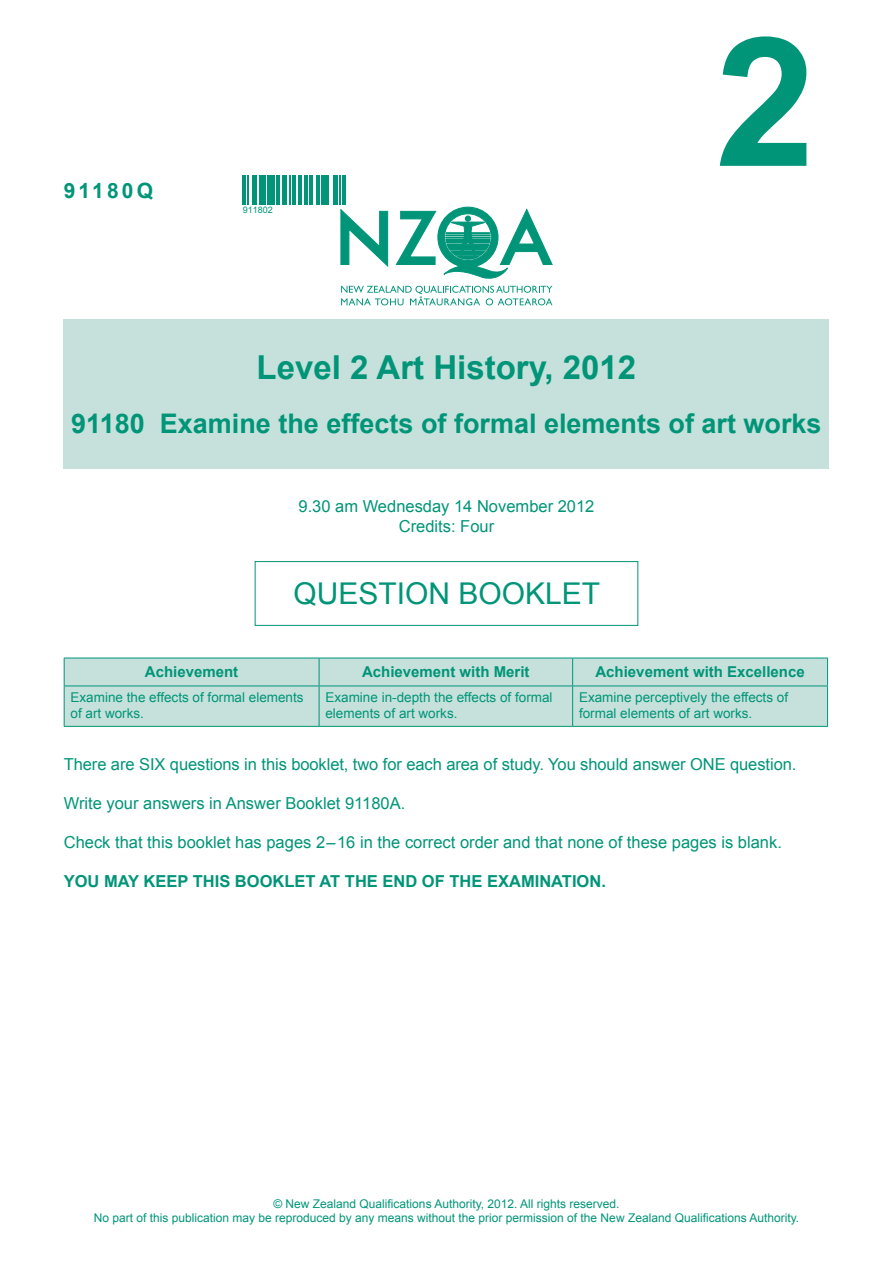
<style>
.page{position:relative;width:893px;height:1263px;background:#fff}
.page>*{position:absolute;margin:0;border:0;box-sizing:border-box;transform-origin:0 0}
.Level_ID__top_right{font:700 180px "Arial";color:#009578}
.t1{font:700 33px "Arial";color:#009578}
.t2{font:30px "Arial";color:#009578}
.t3{font:700 27px "Arial";color:#009578}
.Standard_number{font:700 21px "Arial";letter-spacing:.15em;color:#009578}
.Instructions{font:16.5px "Arial";color:#009578}
.Instructions-2{font:700 16.5px "Arial";color:#009578}
.Exam_date___Credits{font:16.5px/19.8px "Arial";color:#009578;text-align:center}
.Achievement_Critiera{font:700 15px "Arial";color:#009578}
.Achievement_criteria{font:13.5px/16.2px "Arial";color:#009578}
.Copyright_notice{font:12px "Arial";color:#009578}
.t4{font:9px "Arial";color:#009578}
</style>
<div class="page">
<hr style="left:243px;top:175px;width:3px;height:30px;background:#009578">
<hr style="left:247px;top:175px;width:2px;height:30px;background:#009578">
<hr style="left:252px;top:175px;width:4px;height:30px;background:#009578">
<div style="left:259px;top:175px;width:6px;height:30px;background:#009578"></div>
<hr style="left:267px;top:175px;width:3px;height:30px;background:#009578">
<hr style="left:272px;top:175px;width:3px;height:30px;background:#009578">
<hr style="left:276px;top:175px;width:3px;height:30px;background:#009578">
<div style="left:282px;top:175px;width:5px;height:30px;background:#009578"></div>
<hr style="left:290px;top:175px;width:1px;height:30px;background:#009578">
<hr style="left:293px;top:175px;width:3px;height:30px;background:#009578">
<hr style="left:299px;top:175px;width:3px;height:30px;background:#009578">
<hr style="left:305px;top:175px;width:3px;height:30px;background:#009578">
<hr style="left:309px;top:175px;width:3px;height:30px;background:#009578">
<hr style="left:317px;top:175px;width:3px;height:30px;background:#009578">
<hr style="left:321px;top:175px;width:3px;height:30px;background:#009578">
<hr style="left:326px;top:175px;width:3px;height:30px;background:#009578">
<hr style="left:334px;top:175px;width:4px;height:30px;background:#009578">
<hr style="left:340px;top:175px;width:1px;height:30px;background:#009578">
<hr style="left:343px;top:175px;width:3px;height:30px;background:#009578">
<svg style="left:341px;top:207px;width:212px;height:98px"></svg>
<div style="left:64px;top:319px;width:765px;height:150px;background:#c6e1db"></div>
<div style="left:255px;top:561px;width:383px;height:65px;border:1px solid #009578"></div>
<div style="left:65px;top:659px;width:762px;height:67px;background:#c6e1db"></div>
<hr style="left:64px;top:658px;width:255px;height:1px;background:#009578">
<svg style="left:64px;top:658px;width:1px;height:27px"></svg>
<hr style="left:319px;top:658px;width:254px;height:1px;background:#009578">
<svg style="left:319px;top:658px;width:1px;height:27px"></svg>
<hr style="left:573px;top:658px;width:255px;height:1px;background:#009578">
<svg style="left:572px;top:658px;width:1px;height:27px"></svg>
<svg style="left:827px;top:658px;width:1px;height:27px"></svg>
<hr style="left:64px;top:685px;width:255px;height:1px;background:#009578">
<hr style="left:64px;top:686px;width:1px;height:40px;background:#009578">
<hr style="left:319px;top:685px;width:254px;height:1px;background:#009578">
<hr style="left:319px;top:686px;width:1px;height:40px;background:#009578">
<hr style="left:573px;top:685px;width:255px;height:1px;background:#009578">
<hr style="left:572px;top:686px;width:1px;height:40px;background:#009578">
<hr style="left:827px;top:686px;width:1px;height:40px;background:#009578">
<hr style="left:64px;top:726px;width:255px;height:1px;background:#009578">
<hr style="left:319px;top:726px;width:254px;height:1px;background:#009578">
<hr style="left:573px;top:726px;width:255px;height:1px;background:#009578">
<p class="Standard_number" style="left:64px;top:177px;width:91px">91180Q</p>
<p class="t4" style="left:243px;top:204px;width:32px">911802</p>
<p class="Level_ID__top_right" style="left:715px;top:-17px;width:102px">2</p>
<p class="t1" style="left:257px;top:345px;width:381px">Level 2 Art History, 2012</p>
<p class="t3" style="left:71px;top:405px;width:752px">91180 Examine the effects of formal elements of art works</p>
<p class="Exam_date___Credits" style="left:298px;top:496px;width:297px">9.30 am Wednesday 14 November 2012<br>Credits: Four</p>
<p class="t2" style="left:293px;top:574px;width:308px">QUESTION BOOKLET</p>
<p class="Achievement_Critiera" style="left:145px;top:662px;width:95px">Achievement</p>
<p class="Achievement_Critiera" style="left:362px;top:662px;width:169px">Achievement with Merit</p>
<p class="Achievement_Critiera" style="left:595px;top:662px;width:211px">Achievement with Excellence</p>
<p class="Achievement_criteria" style="left:71px;top:689px;width:235px">Examine the effects of formal elements of art works.</p>
<p class="Achievement_criteria" style="left:325px;top:689px;width:229px">Examine in-depth the effects of formal elements of art works.</p>
<p class="Achievement_criteria" style="left:579px;top:689px;width:211px">Examine perceptively the effects of formal elements of art works.</p>
<p class="Instructions" style="left:64px;top:753px;width:734px">There are SIX questions in this booklet, two for each area of study. You should answer ONE question.</p>
<p class="Instructions" style="left:64px;top:792px;width:343px">Write your answers in Answer Booklet 91180A.</p>
<p class="Instructions" style="left:64px;top:831px;width:720px">Check that this booklet has pages 2 – 16 in the correct order and that none of these pages is blank.</p>
<p class="Instructions-2" style="left:64px;top:870px;width:544px">YOU MAY KEEP THIS BOOKLET AT THE END OF THE EXAMINATION.</p>
<p class="Copyright_notice" style="left:273px;top:1196px;width:348px">© New Zealand Qualifications Authority, 2012. All rights reserved.</p>
<p class="Copyright_notice" style="left:94px;top:1210px;width:707px">No part of this publication may be reproduced by any means without the prior permission of the New Zealand Qualifications Authority.</p>
</div>
